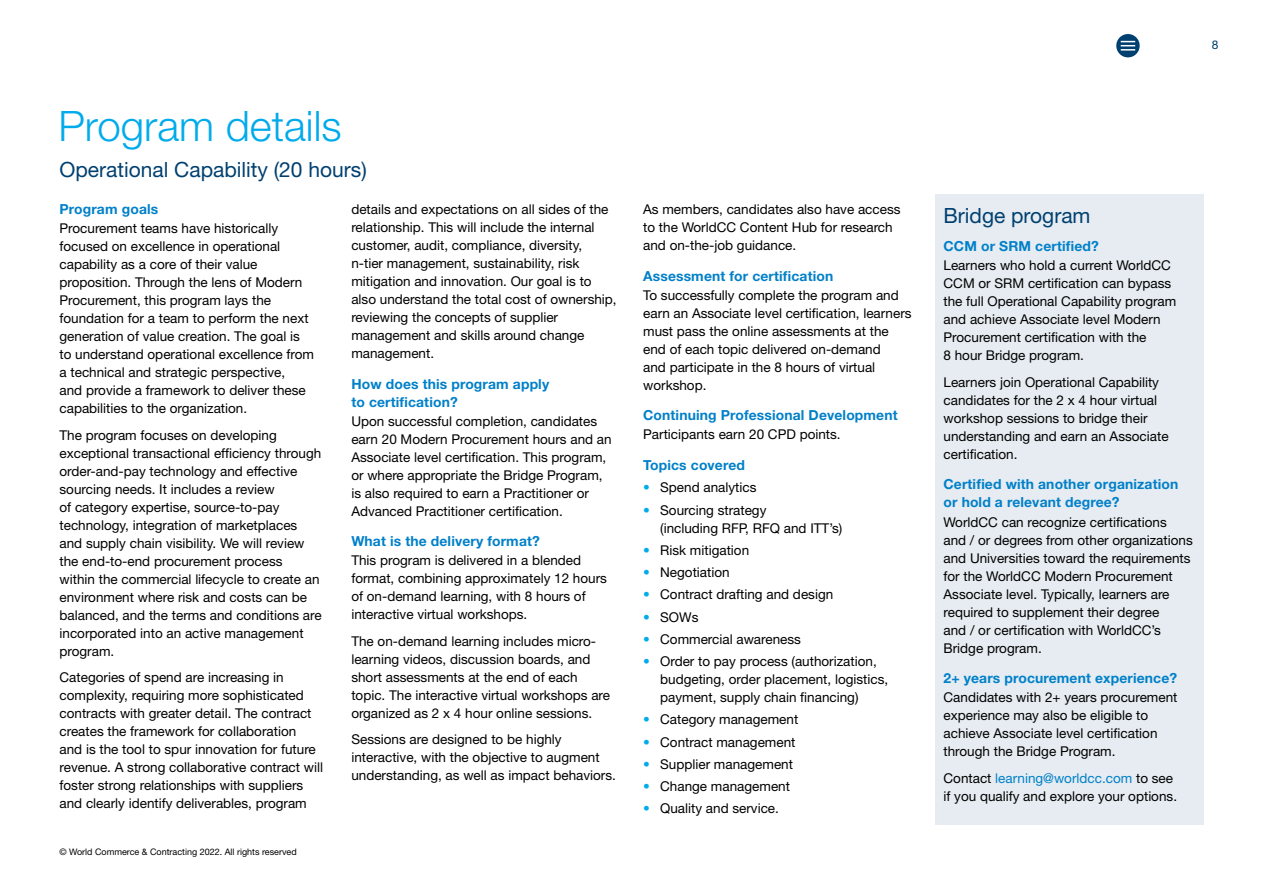
<style>
.page{position:relative;width:1263px;height:893px;background:#fff}
.page>*{position:absolute;margin:0;border:0;box-sizing:border-box;transform-origin:0 0}
.t1{font:300 42px "Helvetica Neue LT Std";color:#00abeb}
.t2{font:21px "Helvetica Neue LT Std";color:#004070}
.t3{font:700 13.8px/18px "Helvetica Neue LT Std";letter-spacing:.01em;color:#0080c9}
.t4{font:13.5px/18px "Helvetica Neue LT Std";color:#000}
.t5{font:12px "Helvetica Neue LT Std";color:#004070}
.t6{font:9px "Helvetica Neue LT Std";color:#000}
.s1{color:#00abeb}
.s2{color:#0080c9}
</style>
<div class="page">
<svg style="left:1116px;top:34px;width:24px;height:23px"></svg>
<svg style="left:1121px;top:41px;width:14px;height:10px"></svg>
<div style="left:935px;top:195px;width:268px;height:630px;background:#e6ecf1"></div>
<h1 class="t1" style="left:58px;top:100px;width:285px">Program details</h1>
<h2 class="t2" style="left:60px;top:157px;width:309px">Operational Capability (20 hours)</h2>
<p class="t3" style="left:60px;top:200px;width:100px">Program goals</p>
<p class="t4" style="left:60px;top:219px;width:256px">Procurement teams have historically focused on excellence in operational capability as a core of their value proposition. Through the lens of Modern Procurement, this program lays the foundation for a team to perform the next generation of value creation. The goal is to understand operational excellence from a technical and strategic perspective,<br>and provide a framework to deliver these capabilities to the organization.</p>
<p class="t4" style="left:60px;top:426px;width:264px">The program focuses on developing exceptional transactional efficiency through order-and-pay technology and effective sourcing needs. It includes a review<br>of category expertise, source-to-pay technology, integration of marketplaces and supply chain visibility. We will review the end-to-end procurement process<br>within the commercial lifecycle to create an environment where risk and costs can be balanced, and the terms and conditions are incorporated into an active management program.</p>
<p class="t4" style="left:60px;top:668px;width:265px">Categories of spend are increasing in complexity, requiring more sophisticated contracts with greater detail. The contract creates the framework for collaboration<br>and is the tool to spur innovation for future revenue. A strong collaborative contract will foster strong relationships with suppliers and clearly identify deliverables, program</p>
<p class="t6" style="left:60px;top:846px;width:239px">© World Commerce &amp; Contracting 2022. All rights reserved</p>
<p class="t4" style="left:351px;top:200px;width:267px">details and expectations on all sides of the relationship. This will include the internal customer, audit, compliance, diversity, n-tier management, sustainability, risk mitigation and innovation. Our goal is to also understand the total cost of ownership, reviewing the concepts of supplier management and skills around change management.</p>
<p class="t3" style="left:351px;top:374px;width:199px">How does this program apply to certification?</p>
<p class="t4" style="left:351px;top:412px;width:262px">Upon successful completion, candidates earn 20 Modern Procurement hours and an Associate level certification. This program, or where appropriate the Bridge Program, is also required to earn a Practitioner or Advanced Practitioner certification.</p>
<p class="t3" style="left:351px;top:532px;width:190px">What is the delivery format?</p>
<p class="t4" style="left:351px;top:551px;width:257px">This program is delivered in a blended format, combining approximately 12 hours of on-demand learning, with 8 hours of interactive virtual workshops.</p>
<p class="t4" style="left:351px;top:632px;width:260px">The on-demand learning includes micro&shy;learning videos, discussion boards, and short assessments at the end of each topic. The interactive virtual workshops are organized as 2 x 4 hour online sessions.</p>
<p class="t4" style="left:351px;top:730px;width:266px">Sessions are designed to be highly interactive, with the objective to augment understanding, as well as impact behaviors.</p>
<p class="t4" style="left:643px;top:200px;width:259px">As members, candidates also have access to the WorldCC Content Hub for research and on-the-job guidance.</p>
<p class="t3" style="left:643px;top:266px;width:192px">Assessment for certification</p>
<p class="t4" style="left:643px;top:286px;width:270px">To successfully complete the program and earn an Associate level certification, learners must pass the online assessments at the end of each topic delivered on-demand<br>and participate in the 8 hours of virtual workshop.</p>
<p class="t3" style="left:643px;top:406px;width:256px">Continuing Professional Development</p>
<p class="t4" style="left:643px;top:425px;width:199px">Participants earn 20 CPD points.</p>
<p class="t3" style="left:643px;top:456px;width:103px">Topics covered</p>
<p class="t4" style="left:643px;top:478px;width:115px"><span class="s1">•</span> Spend analytics</p>
<p class="t4" style="left:660px;top:501px;width:184px;text-indent:-17px"><span class="s1">•</span> Sourcing strategy<br>(including RFP, RFQ and ITT’s)</p>
<p class="t4" style="left:643px;top:541px;width:108px"><span class="s1">•</span> Risk mitigation</p>
<p class="t4" style="left:643px;top:563px;width:88px"><span class="s1">•</span> Negotiation</p>
<p class="t4" style="left:643px;top:585px;width:192px"><span class="s1">•</span> Contract drafting and design</p>
<p class="t4" style="left:643px;top:608px;width:57px"><span class="s1">•</span> SOWs</p>
<p class="t4" style="left:643px;top:630px;width:159px"><span class="s1">•</span> Commercial awareness</p>
<p class="t4" style="left:660px;top:652px;width:230px;text-indent:-17px"><span class="s1">•</span> Order to pay process (authorization, budgeting, order placement, logistics, payment, supply chain financing)</p>
<p class="t4" style="left:643px;top:710px;width:157px"><span class="s1">•</span> Category management</p>
<p class="t4" style="left:643px;top:733px;width:154px"><span class="s1">•</span> Contract management</p>
<p class="t4" style="left:643px;top:755px;width:151px"><span class="s1">•</span> Supplier management</p>
<p class="t4" style="left:643px;top:777px;width:148px"><span class="s1">•</span> Change management</p>
<p class="t4" style="left:643px;top:799px;width:137px"><span class="s1">•</span> Quality and service.</p>
<p class="t5" style="left:1212px;top:38px;width:8px">8</p>
<h2 class="t2" style="left:943px;top:202px;width:149px">Bridge program</h2>
<p class="t3" style="left:943px;top:237px;width:157px">CCM or SRM certified?</p>
<p class="t4" style="left:943px;top:256px;width:234px">Learners who hold a current WorldCC CCM or SRM certification can bypass the full Operational Capability program and achieve Associate level Modern Procurement certification with the<br>8 hour Bridge program.</p>
<p class="t4" style="left:943px;top:373px;width:227px">Learners join Operational Capability candidates for the 2 x 4 hour virtual workshop sessions to bridge their understanding and earn an Associate certification.</p>
<p class="t3" style="left:943px;top:475px;width:236px">Certified with another organization or hold a relevant degree?</p>
<p class="t4" style="left:943px;top:513px;width:251px">WorldCC can recognize certifications and / or degrees from other organizations and Universities toward the requirements for the WorldCC Modern Procurement Associate level. Typically, learners are required to supplement their degree<br>and / or certification with WorldCC’s Bridge program.</p>
<p class="t3" style="left:943px;top:669px;width:235px">2+ years procurement experience?</p>
<p class="t4" style="left:943px;top:688px;width:235px">Candidates with 2+ years procurement experience may also be eligible to achieve Associate level certification through the Bridge Program.</p>
<p class="t4" style="left:943px;top:769px;width:235px">Contact <span class="s2">learning@worldcc.com</span> to see if you qualify and explore your options.</p>
</div>
